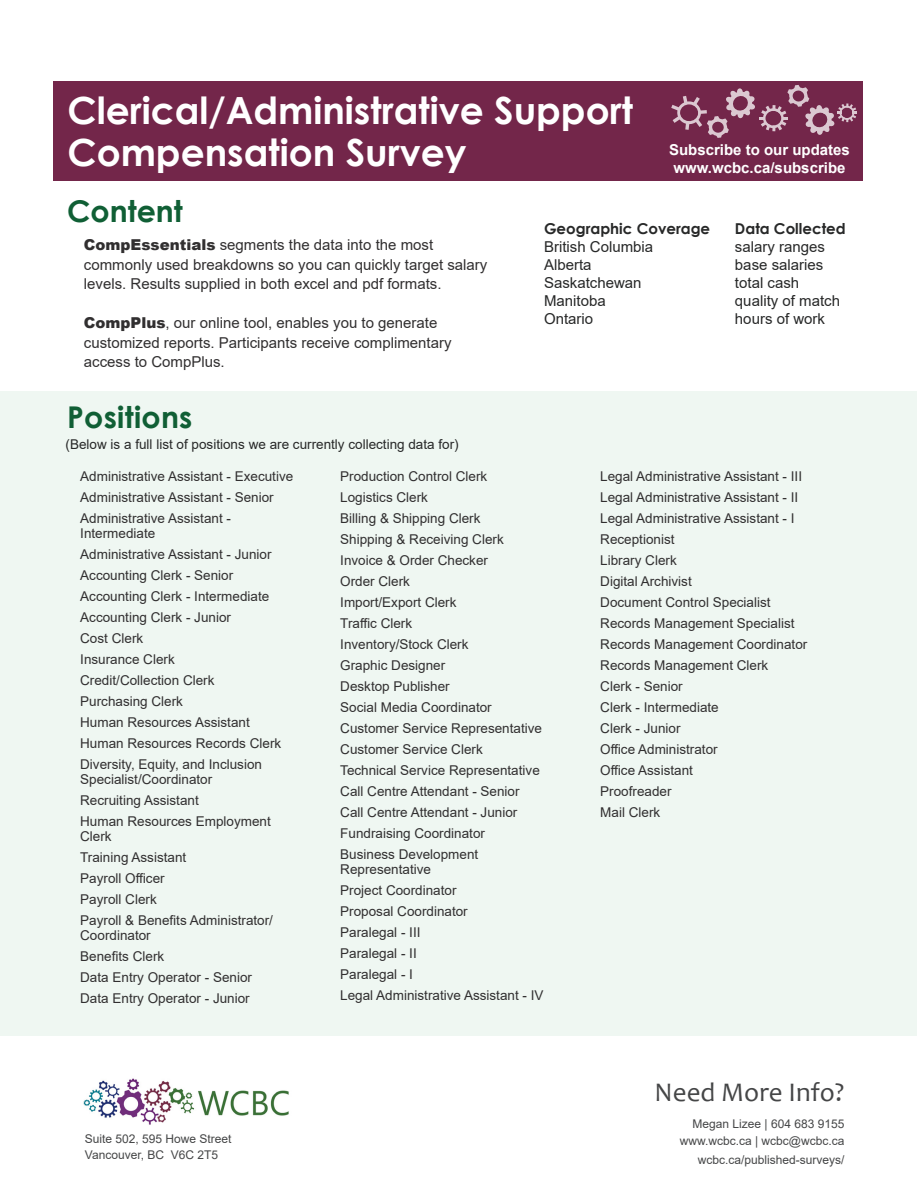
<style>
.page{position:relative;width:918px;height:1188px;background:#fff}
.page>*{position:absolute;margin:0;border:0;box-sizing:border-box;transform-origin:0 0}
.t1{font:700 37.5px/42px "Century Gothic";color:#fff}
.Subheading{font:700 30px "Century Gothic";letter-spacing:.01em;color:#105f35}
.t2{font:27px "Candara";color:#454647}
.t3{font:15px/19.5px "Arial";color:#312f30}
.Subheading__pink{font:15px/18px "Arial";color:#272828}
.t4{font:700 15px/18px "Arial";color:#fff}
.t5{font:13.5px/15px "Arial";color:#312f30}
.t6{font:13.5px "Arial";color:#272828}
.t7{font:12px/16.5px "Arial";color:#454647}
.s1{font-weight:900}
.s2{font-family:"Century Gothic";font-weight:700}
</style>
<div class="page">
<img style="left:83px;top:1078px;width:206px;height:47px">
<div style="left:53px;top:81px;width:809px;height:99px;background:#73264a"></div>
<svg style="left:671px;top:85px;width:186px;height:53px"></svg>
<div style="left:0;top:392px;width:917px;height:644px;background:#ecf6ef"></div>
<h1 class="t1" style="left:67px;top:88px;width:567px">Clerical/Administrative Support<br>Compensation Survey</h1>
<p class="t4" style="left:669px;top:140px;width:182px">Subscribe to our updates www.wcbc.ca/subscribe</p>
<p class="Subheading" style="left:67px;top:188px;width:117px">Content</p>
<p class="t3" style="left:84px;top:235px;width:405px"><span class="s1">CompEssentials</span> segments the data into the most commonly used breakdowns so you can quickly target salary levels. Results supplied in both excel and pdf formats.</p>
<p class="t3" style="left:84px;top:313px;width:369px"><span class="s1">CompPlus</span>, our online tool, enables you to generate customized reports. Participants receive complimentary access to CompPlus.</p>
<p class="Subheading" style="left:67px;top:394px;width:127px">Positions</p>
<p class="t6" style="left:66px;top:435px;width:395px">(Below is a full list of positions we are currently collecting data for)</p>
<p class="Subheading__pink" style="left:544px;top:219px;width:168px"><span class="s2">Geographic Coverage<br></span>British Columbia<br>Alberta<br>Saskatchewan<br>Manitoba<br>Ontario</p>
<p class="Subheading__pink" style="left:735px;top:219px;width:112px"><span class="s2">Data Collected </span>salary ranges base salaries total cash quality of match hours of work</p>
<p class="t5" style="left:80px;top:468px;width:215px">Administrative Assistant - Executive</p>
<p class="t5" style="left:80px;top:489px;width:195px">Administrative Assistant - Senior</p>
<p class="t5" style="left:80px;top:510px;width:152px">Administrative Assistant -<br>Intermediate</p>
<p class="t5" style="left:80px;top:546px;width:193px">Administrative Assistant - Junior</p>
<p class="t5" style="left:80px;top:567px;width:155px">Accounting Clerk - Senior</p>
<p class="t5" style="left:80px;top:588px;width:191px">Accounting Clerk - Intermediate</p>
<p class="t5" style="left:80px;top:609px;width:152px">Accounting Clerk - Junior</p>
<p class="t5" style="left:80px;top:630px;width:65px">Cost Clerk</p>
<p class="t5" style="left:80px;top:651px;width:96px">Insurance Clerk</p>
<p class="t5" style="left:80px;top:672px;width:136px">Credit/Collection Clerk</p>
<p class="t5" style="left:80px;top:693px;width:104px">Purchasing Clerk</p>
<p class="t5" style="left:80px;top:714px;width:171px">Human Resources Assistant</p>
<p class="t5" style="left:80px;top:735px;width:203px">Human Resources Records Clerk</p>
<p class="t5" style="left:80px;top:756px;width:183px">Diversity, Equity, and Inclusion<br>Specialist/Coordinator</p>
<p class="t5" style="left:80px;top:792px;width:120px">Recruiting Assistant</p>
<p class="t5" style="left:80px;top:814px;width:192px">Human Resources Employment<br>Clerk</p>
<p class="t5" style="left:80px;top:849px;width:108px">Training Assistant</p>
<p class="t5" style="left:80px;top:870px;width:86px">Payroll Officer</p>
<p class="t5" style="left:80px;top:891px;width:78px">Payroll Clerk</p>
<p class="t5" style="left:80px;top:912px;width:194px">Payroll &amp; Benefits Administrator/<br>Coordinator</p>
<p class="t5" style="left:80px;top:948px;width:86px">Benefits Clerk</p>
<p class="t5" style="left:80px;top:969px;width:173px">Data Entry Operator - Senior</p>
<p class="t5" style="left:80px;top:990px;width:171px">Data Entry Operator - Junior</p>
<p class="t5" style="left:340px;top:468px;width:149px">Production Control Clerk</p>
<p class="t5" style="left:340px;top:489px;width:89px">Logistics Clerk</p>
<p class="t5" style="left:340px;top:510px;width:142px">Billing &amp; Shipping Clerk</p>
<p class="t5" style="left:340px;top:531px;width:165px">Shipping &amp; Receiving Clerk</p>
<p class="t5" style="left:340px;top:552px;width:149px">Invoice &amp; Order Checker</p>
<p class="t5" style="left:340px;top:573px;width:71px">Order Clerk</p>
<p class="t5" style="left:340px;top:594px;width:118px">Import/Export Clerk</p>
<p class="t5" style="left:340px;top:615px;width:73px">Traffic Clerk</p>
<p class="t5" style="left:340px;top:636px;width:130px">Inventory/Stock Clerk</p>
<p class="t5" style="left:340px;top:657px;width:107px">Graphic Designer</p>
<p class="t5" style="left:340px;top:678px;width:111px">Desktop Publisher</p>
<p class="t5" style="left:340px;top:700px;width:153px">Social Media Coordinator</p>
<p class="t5" style="left:340px;top:721px;width:203px">Customer Service Representative</p>
<p class="t5" style="left:340px;top:742px;width:144px">Customer Service Clerk</p>
<p class="t5" style="left:340px;top:763px;width:201px">Technical Service Representative</p>
<p class="t5" style="left:340px;top:784px;width:181px">Call Centre Attendant - Senior</p>
<p class="t5" style="left:340px;top:805px;width:179px">Call Centre Attendant - Junior</p>
<p class="t5" style="left:340px;top:826px;width:146px">Fundraising Coordinator</p>
<p class="t5" style="left:340px;top:847px;width:140px">Business Development<br>Representative</p>
<p class="t5" style="left:340px;top:882px;width:118px">Project Coordinator</p>
<p class="t5" style="left:340px;top:903px;width:129px">Proposal Coordinator</p>
<p class="t5" style="left:340px;top:924px;width:82px">Paralegal - III</p>
<p class="t5" style="left:340px;top:945px;width:78px">Paralegal - II</p>
<p class="t5" style="left:340px;top:966px;width:74px">Paralegal - I</p>
<p class="t5" style="left:340px;top:987px;width:205px">Legal Administrative Assistant - IV</p>
<p class="t7" style="left:85px;top:1130px;width:148px">Suite 502, 595 Howe Street<br>Vancouver, BC V6C 2T5</p>
<p class="t5" style="left:600px;top:468px;width:203px">Legal Administrative Assistant - III</p>
<p class="t5" style="left:600px;top:489px;width:200px">Legal Administrative Assistant - II</p>
<p class="t5" style="left:600px;top:510px;width:196px">Legal Administrative Assistant - I</p>
<p class="t5" style="left:600px;top:531px;width:76px">Receptionist</p>
<p class="t5" style="left:600px;top:552px;width:78px">Library Clerk</p>
<p class="t5" style="left:600px;top:573px;width:93px">Digital Archivist</p>
<p class="t5" style="left:600px;top:594px;width:172px">Document Control Specialist</p>
<p class="t5" style="left:600px;top:615px;width:196px">Records Management Specialist</p>
<p class="t5" style="left:600px;top:636px;width:209px">Records Management Coordinator</p>
<p class="t5" style="left:600px;top:657px;width:170px">Records Management Clerk</p>
<p class="t5" style="left:600px;top:678px;width:84px">Clerk - Senior</p>
<p class="t5" style="left:600px;top:699px;width:120px">Clerk - Intermediate</p>
<p class="t5" style="left:600px;top:721px;width:82px">Clerk - Junior</p>
<p class="t5" style="left:600px;top:742px;width:119px">Office Administrator</p>
<p class="t5" style="left:600px;top:763px;width:94px">Office Assistant</p>
<p class="t5" style="left:600px;top:784px;width:73px">Proofreader</p>
<p class="t5" style="left:600px;top:805px;width:61px">Mail Clerk</p>
<h3 class="t2" style="left:655px;top:1075px;width:191px">Need More Info?</h3>
<p class="t7" style="left:680px;top:1116px;width:166px;text-align:right">Megan Lizee | 604 683 9155 www.wcbc.ca | wcbc@wcbc.ca</p>
<p class="t7" style="left:698px;top:1152px;width:148px">wcbc.ca/published-surveys/</p>
</div>
